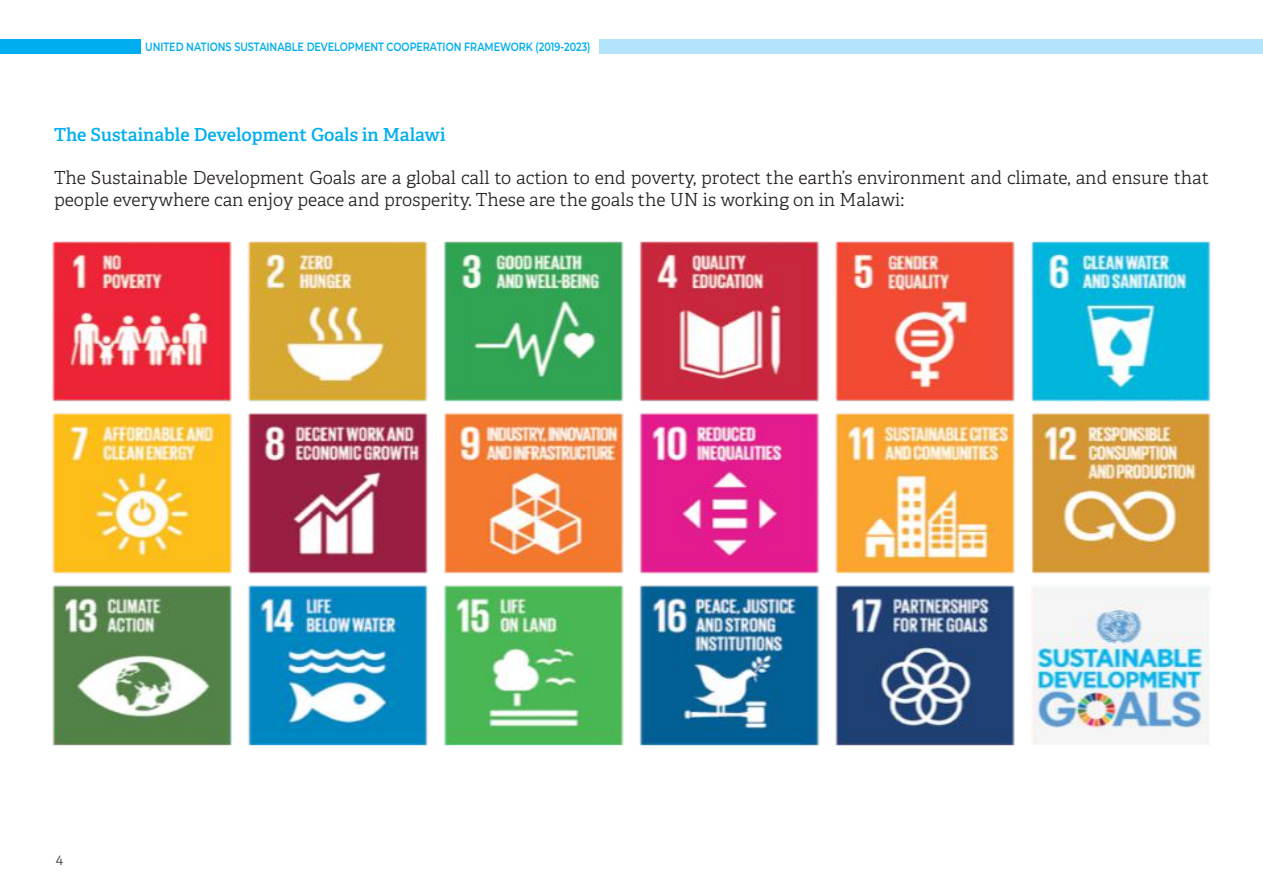
<style>
.page{position:relative;width:1263px;height:893px;background:#fff}
.page>*{position:absolute;margin:0;border:0;box-sizing:border-box;transform-origin:0 0}
.t1{font:300 18px/21.6px "Adelle";color:#241f1f}
.t2{font:600 18px "Adelle";color:#00aeef}
.t3{font:300 15px "Adelle";color:#444041}
.t4{font:600 12px "Montserrat";color:#00aeef;scale:.8 1}
</style>
<div class="page">
<div style="left:0;top:40px;width:140px;height:14px;background:#00aeef"></div>
<div style="left:600px;top:40px;width:663px;height:14px;background:#b2e3fa"></div>
<img style="left:52px;top:241px;width:1159px;height:505px">
<p class="t4" style="left:145px;top:38px;width:558px">UNITED NATIONS SUSTAINABLE DEVELOPMENT COOPERATION FRAMEWORK (2019-2023)</p>
<p class="t2" style="left:54px;top:124px;width:393px">The Sustainable Development Goals in Malawi</p>
<p class="t1" style="left:54px;top:168px;width:1156px">The Sustainable Development Goals are a global call to action to end poverty, protect the earth’s environment and climate, and ensure that people everywhere can enjoy peace and prosperity. These are the goals the UN is working on in Malawi:</p>
<p class="t3" style="left:56px;top:849px;width:9px">4</p>
</div>
